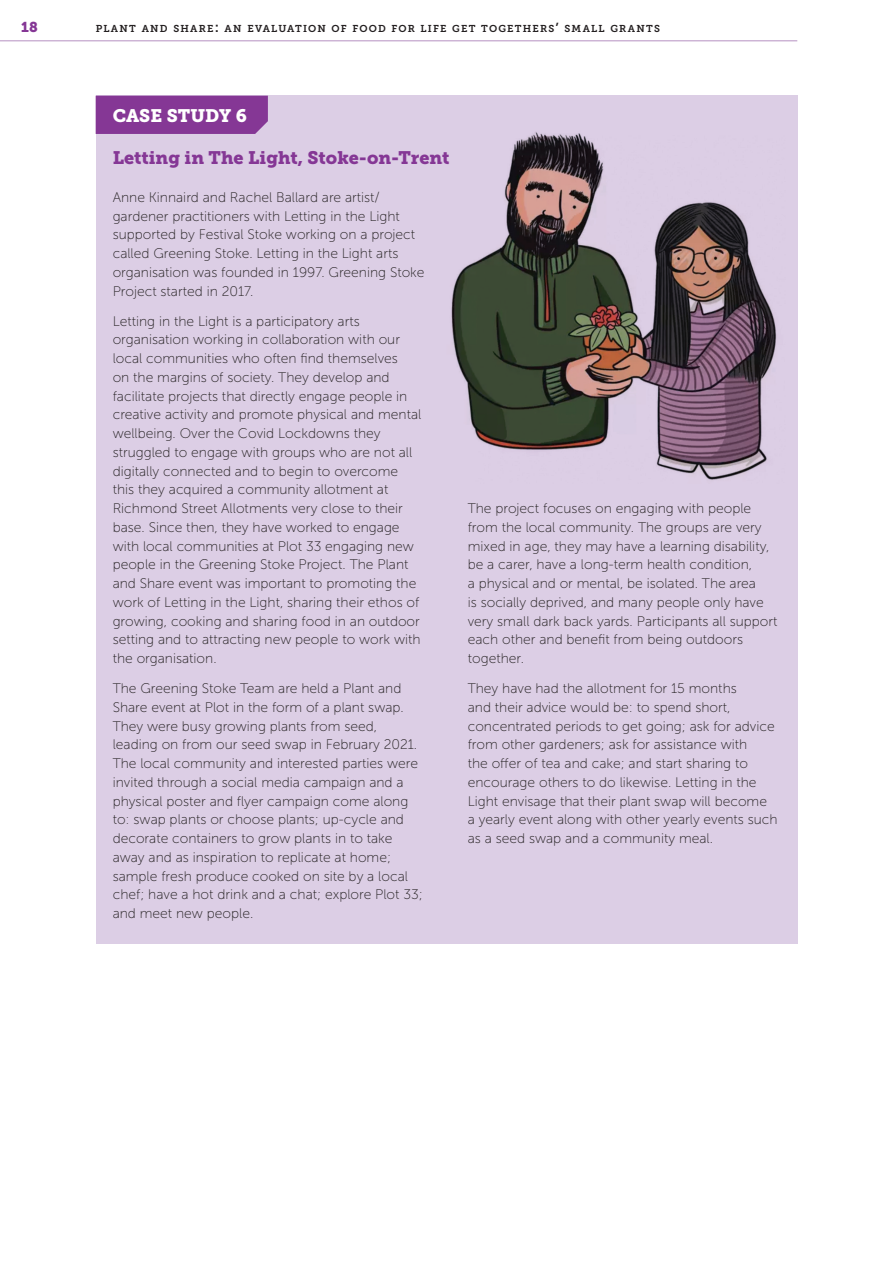
<style>
.page{position:relative;width:893px;height:1263px;background:#fff}
.page>*{position:absolute;margin:0;border:0;box-sizing:border-box;transform-origin:0 0}
.subhead{font:18px "Museo Slab 900";color:#853795}
.table_head{font:18px "Museo Slab 900";color:#fff}
.t1{font:14.25px "Museo Slab 900";color:#853795}
.case_study{font:13.8px/18.8px "Museo Sans 100";color:#231f20}
.t2{font:10.05px "Museo Slab 700";letter-spacing:.12em;color:#231f20}
.s1{font-size:14.25px}
</style>
<div class="page">
<hr style="left:0;top:40px;width:797px;height:1px;background:#b690c2">
<div style="left:96px;top:96px;width:701px;height:848px;background:#dccee5"></div>
<div style="left:96px;top:96px;width:172px;height:38px;background:#853795"></div>
<img style="left:451px;top:132px;width:326px;height:348px">
<p class="t1" style="left:21px;top:19px;width:18px">18</p>
<p class="t2" style="left:96px;top:23px;width:566px">PLANT AND SHARE<span class="s1">:</span> AN EVALUATION OF FOOD FOR LIFE GET TOGETHERS<span class="s1">’</span> SMALL GRANTS</p>
<p class="table_head" style="left:113px;top:105px;width:136px">CASE STUDY 6</p>
<p class="subhead" style="left:113px;top:147px;width:338px">Letting in The Light, Stoke-on-Trent</p>
<p class="case_study" style="left:113px;top:188px;width:313px">Anne Kinnaird and Rachel Ballard are artist/ gardener practitioners with Letting in the Light supported by Festival Stoke working on a project called Greening Stoke. Letting in the Light arts organisation was founded in 1997. Greening Stoke Project started in 2017.</p>
<p class="case_study" style="left:113px;top:312px;width:310px">Letting in the Light is a participatory arts organisation working in collaboration with our local communities who often find themselves<br>on the margins of society. They develop and facilitate projects that directly engage people in creative activity and promote physical and mental wellbeing. Over the Covid Lockdowns they struggled to engage with groups who are not all digitally connected and to begin to overcome this they acquired a community allotment at Richmond Street Allotments very close to their base. Since then, they have worked to engage with local communities at Plot 33 engaging new people in the Greening Stoke Project. The Plant and Share event was important to promoting the work of Letting in the Light, sharing their ethos of growing, cooking and sharing food in an outdoor setting and to attracting new people to work with the organisation.</p>
<p class="case_study" style="left:113px;top:679px;width:312px">The Greening Stoke Team are held a Plant and Share event at Plot in the form of a plant swap.<br>They were busy growing plants from seed, leading on from our seed swap in February 2021.<br>The local community and interested parties were invited through a social media campaign and a physical poster and flyer campaign come along to: swap plants or choose plants; up-cycle and decorate containers to grow plants in to take away and as inspiration to replicate at home; sample fresh produce cooked on site by a local chef; have a hot drink and a chat; explore Plot 33; and meet new people.</p>
<p class="case_study" style="left:468px;top:499px;width:311px">The project focuses on engaging with people from the local community. The groups are very mixed in age, they may have a learning disability, be a carer, have a long-term health condition,<br>a physical and or mental, be isolated. The area<br>is socially deprived, and many people only have very small dark back yards. Participants all support each other and benefit from being outdoors together.</p>
<p class="case_study" style="left:468px;top:679px;width:311px">They have had the allotment for 15 months<br>and their advice would be: to spend short, concentrated periods to get going; ask for advice from other gardeners; ask for assistance with<br>the offer of tea and cake; and start sharing to encourage others to do likewise. Letting in the Light envisage that their plant swap will become<br>a yearly event along with other yearly events such as a seed swap and a community meal.</p>
</div>
